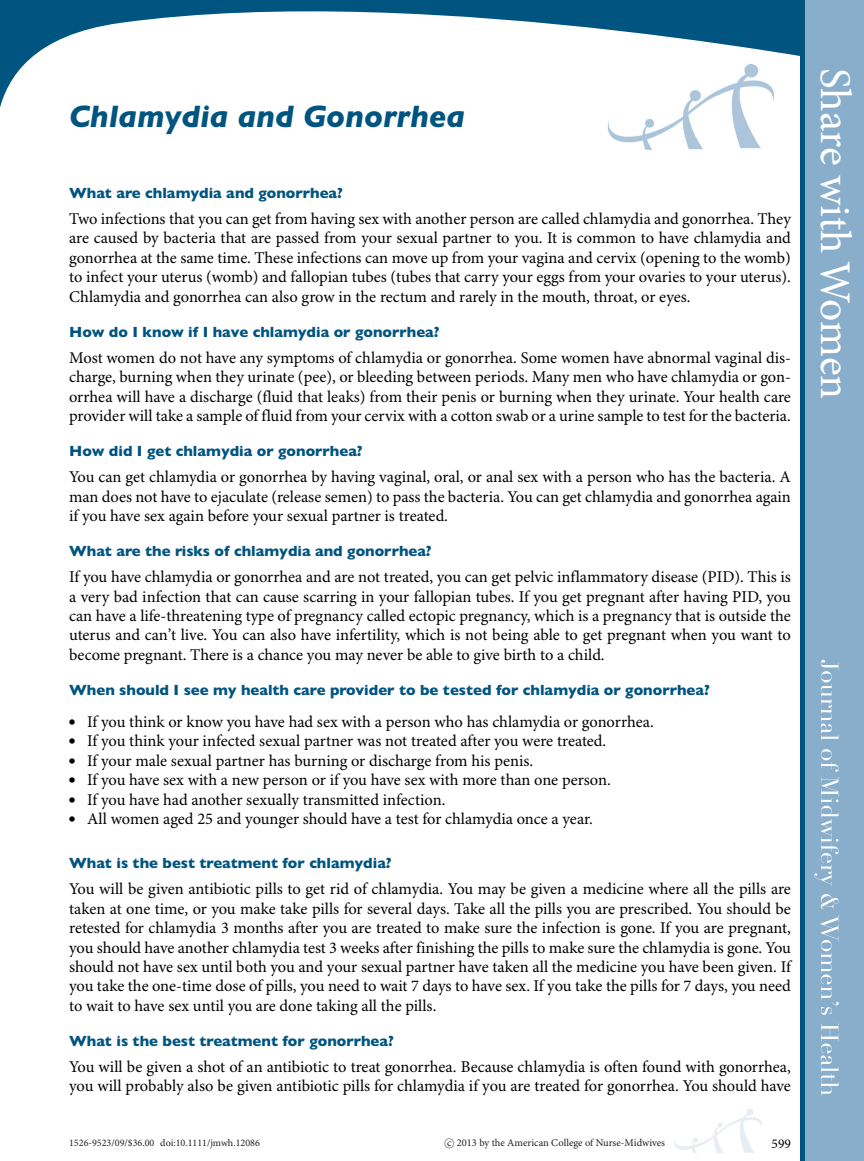
<style>
.page{position:relative;width:864px;height:1161px;background:#fff}
.page>*{position:absolute;margin:0;border:0;box-sizing:border-box;transform-origin:0 0}
.t1{font:43.8px "Minion Pro";color:#fff}
.t2{font:italic 800 31.35px "Gill Sans";color:#005480}
.t3{font:16.5px/19.5px "Minion Pro";letter-spacing:-.005em;color:#000;text-align:justify}
.t4{font:800 15px "Gill Sans";color:#005480}
.t5{font:13.5px "Minion Pro";color:#000}
.t6{font:10.5px "Minion Pro";color:#231f20}
.t7{font:10.05px "Minion Pro";color:#231f20}
.s1{font-family:"CMSY10"}
</style>
<div class="page">
<svg style="left:0;top:0;width:800px;height:108px"></svg>
<img style="left:606px;top:57px;width:170px;height:93px">
<div style="left:805px;top:0;width:59px;height:1161px;background:#88aecb"></div>
<svg style="left:814px;top:660px;width:25px;height:249px"></svg>
<svg style="left:821px;top:915px;width:18px;height:181px"></svg>
<div style="left:800px;top:0;width:5px;height:1161px;background:#005480"></div>
<div style="left:746px;top:1109px;width:8px;height:6px;background:#e7edf3;border-radius:50%"></div>
<svg style="left:674px;top:1114px;width:88px;height:39px"></svg>
<h2 class="t2" style="left:69px;top:98px;width:397px">Chlamydia and Gonorrhea</h2>
<p class="t4" style="left:69px;top:187px;width:275px">What are chlamydia and gonorrhea?</p>
<p class="t3" style="left:69px;top:210px;width:723px">Two infections that you can get from having sex with another person are called chlamydia and gonorrhea. They are caused by bacteria that are passed from your sexual partner to you. It is common to have chlamydia and gonorrhea at the same time. These infections can move up from your vagina and cervix (opening to the womb) to infect your uterus (womb) and fallopian tubes (tubes that carry your eggs from your ovaries to your uterus).<br>Chlamydia and gonorrhea can also grow in the rectum and rarely in the mouth, throat, or eyes.</p>
<p class="t4" style="left:69px;top:326px;width:372px">How do I know if I have chlamydia or gonorrhea?</p>
<p class="t3" style="left:69px;top:349px;width:723px">Most women do not have any symptoms of chlamydia or gonorrhea. Some women have abnormal vaginal dis&shy;charge, burning when they urinate (pee), or bleeding between periods. Many men who have chlamydia or gon&shy;orrhea will have a discharge (fluid that leaks) from their penis or burning when they urinate. Your health care provider will take a sample of fluid from your cervix with a cotton swab or a urine sample to test for the bacteria.</p>
<p class="t4" style="left:69px;top:446px;width:295px">How did I get chlamydia or gonorrhea?</p>
<p class="t3" style="left:69px;top:469px;width:723px">You can get chlamydia or gonorrhea by having vaginal, oral, or anal sex with a person who has the bacteria. A man does not have to ejaculate (release semen) to pass the bacteria. You can get chlamydia and gonorrhea again if you have sex again before your sexual partner is treated.</p>
<p class="t4" style="left:69px;top:546px;width:364px">What are the risks of chlamydia and gonorrhea?</p>
<p class="t3" style="left:69px;top:569px;width:723px">If you have chlamydia or gonorrhea and are not treated, you can get pelvic inflammatory disease (PID). This is a very bad infection that can cause scarring in your fallopian tubes. If you get pregnant after having PID, you can have a life-threatening type of pregnancy called ectopic pregnancy, which is a pregnancy that is outside the uterus and can’t live. You can also have infertility, which is not being able to get pregnant when you want to become pregnant. There is a chance you may never be able to give birth to a child.</p>
<p class="t4" style="left:69px;top:685px;width:642px">When should I see my health care provider to be tested for chlamydia or gonorrhea?</p>
<p class="t3" style="left:72px;top:713px;width:583px"><sup>-</sup> If you think or know you have had sex with a person who has chlamydia or gonorrhea.</p>
<p class="t3" style="left:72px;top:733px;width:536px"><sup>-</sup> If you think your infected sexual partner was not treated after you were treated.</p>
<p class="t3" style="left:72px;top:752px;width:463px"><sup>-</sup> If your male sexual partner has burning or discharge from his penis.</p>
<p class="t3" style="left:72px;top:772px;width:540px"><sup>-</sup> If you have sex with a new person or if you have sex with more than one person.</p>
<p class="t3" style="left:72px;top:791px;width:375px"><sup>-</sup> If you have had another sexually transmitted infection.</p>
<p class="t3" style="left:72px;top:811px;width:522px"><sup>-</sup> All women aged 25 and younger should have a test for chlamydia once a year.</p>
<p class="t4" style="left:69px;top:858px;width:324px">What is the best treatment for chlamydia?</p>
<p class="t3" style="left:69px;top:881px;width:723px">You will be given antibiotic pills to get rid of chlamydia. You may be given a medicine where all the pills are taken at one time, or you make take pills for several days. Take all the pills you are prescribed. You should be retested for chlamydia 3 months after you are treated to make sure the infection is gone. If you are pregnant, you should have another chlamydia test 3 weeks after finishing the pills to make sure the chlamydia is gone. You should not have sex until both you and your sexual partner have taken all the medicine you have been given. If you take the one-time dose of pills, you need to wait 7 days to have sex. If you take the pills for 7 days, you need to wait to have sex until you are done taking all the pills.</p>
<p class="t4" style="left:69px;top:1036px;width:326px">What is the best treatment for gonorrhea?</p>
<p class="t3" style="left:69px;top:1059px;width:723px">You will be given a shot of an antibiotic to treat gonorrhea. Because chlamydia is often found with gonorrhea, you will probably also be given antibiotic pills for chlamydia if you are treated for gonorrhea. You should have</p>
<p class="t7" style="left:69px;top:1139px;width:192px">1526-9523/09/$36.00 doi:10.1111/jmwh.12086</p>
<p class="t6" style="left:444px;top:1138px;width:223px"><span class="s1">-</span>c 2013 by the American College of Nurse-Midwives</p>
<p class="t5" style="left:772px;top:1138px;width:21px">599</p>
<h1 class="t1" style="left:853px;top:68px;width:333px;rotate:90deg">Share with Women</h1>
</div>
